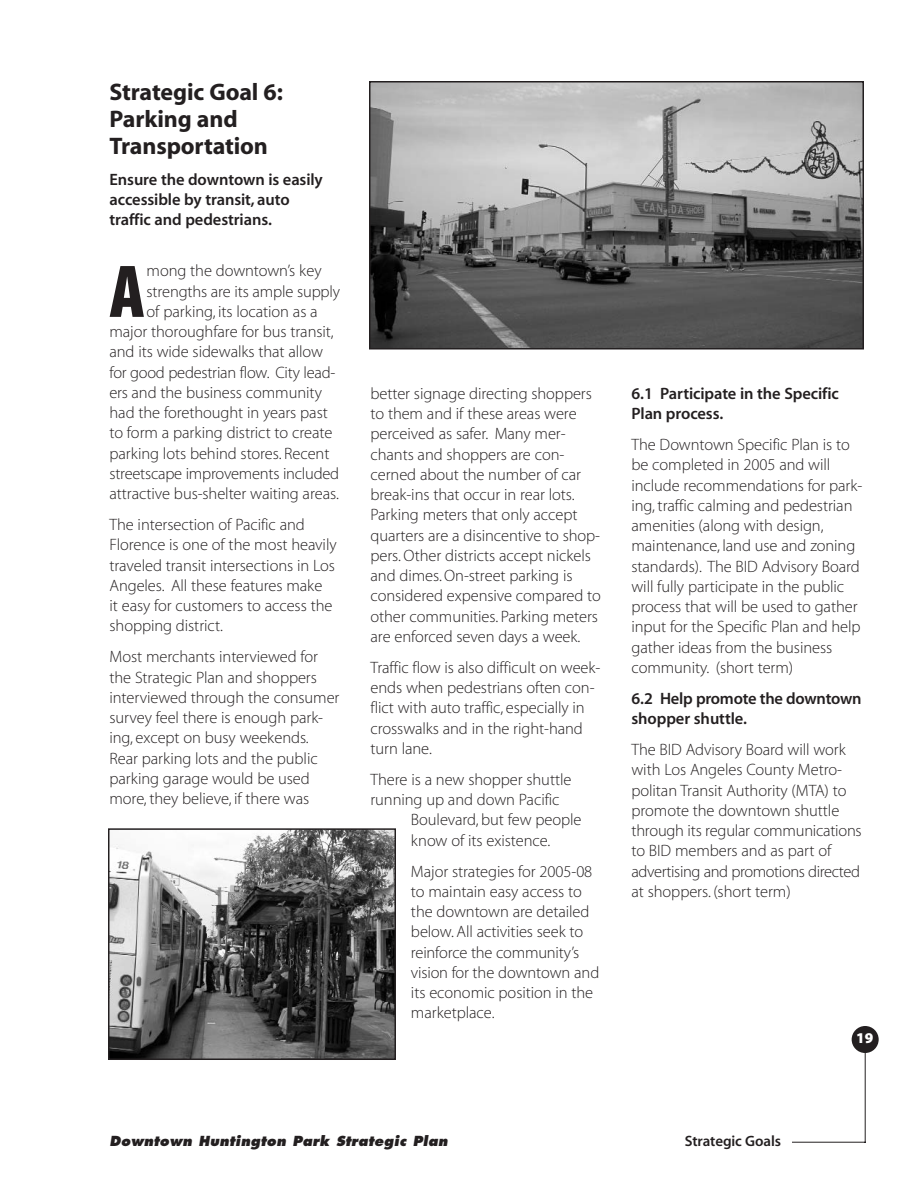
<style>
.page{position:relative;width:918px;height:1188px;background:#fff}
.page>*{position:absolute;margin:0;border:0;box-sizing:border-box;transform-origin:0 0}
.t1{font:75.45px "Myriad MM 830 300";color:#231f20}
.t2{font:24px/27px "Myriad MM 700 600";letter-spacing:-.005em;color:#231f20}
.t3{font:16.5px/20.2px "Myriad MM 215 600";letter-spacing:-.005em;color:#231f20}
.t4{font:16.5px/20.2px "Myriad MM 565 600";letter-spacing:-.005em;color:#231f20}
.t5{font:15px "Myriad MM 565 600";letter-spacing:-.005em;color:#231f20}
.t6{font:15px "Myriad MM 830 600";color:#fff}
.t7{font:italic 800 13.5px "Futura";letter-spacing:.015em;color:#231f20}
</style>
<div class="page">
<hr style="left:792px;top:1142px;width:74px;height:1px;background:#231f20">
<hr style="left:865px;top:1053px;width:1px;height:90px;background:#231f20">
<div style="left:852px;top:1026px;width:27px;height:27px;background:#231f20;border-radius:50%"></div>
<img style="left:372px;top:84px;width:489px;height:263px">
<div style="left:369px;top:81px;width:495px;height:269px;border:2px solid #231f20"></div>
<img style="left:111px;top:831px;width:282px;height:226px">
<div style="left:108px;top:828px;width:288px;height:232px;border:2px solid #231f20"></div>
<h2 class="t2" style="left:110px;top:80px;width:175px">Strategic Goal 6:<br>Parking and<br>Transportation</h2>
<p class="t4" style="left:110px;top:171px;width:215px">Ensure the downtown is easily accessible by transit, auto traffic and pedestrians.</p>
<h1 class="t1" style="left:110px;top:263px;width:37px">A</h1>
<p class="t3" style="left:147px;top:262px;width:177px">mong the downtown’s key</p>
<p class="t3" style="left:147px;top:283px;width:195px">strengths are its ample supply</p>
<p class="t3" style="left:147px;top:303px;width:173px">of parking, its location as a</p>
<p class="t3" style="left:110px;top:323px;width:226px">major thoroughfare for bus transit,</p>
<p class="t3" style="left:110px;top:343px;width:215px">and its wide sidewalks that allow</p>
<p class="t3" style="left:110px;top:364px;width:227px">for good pedestrian flow. City lead-</p>
<p class="t3" style="left:110px;top:384px;width:214px">ers and the business community</p>
<p class="t3" style="left:110px;top:404px;width:220px">had the forethought in years past</p>
<p class="t3" style="left:110px;top:424px;width:224px">to form a parking district to create</p>
<p class="t3" style="left:110px;top:445px;width:221px">parking lots behind stores. Recent</p>
<p class="t3" style="left:110px;top:465px;width:231px">streetscape improvements included</p>
<p class="t3" style="left:110px;top:485px;width:231px">attractive bus-shelter waiting areas.</p>
<p class="t3" style="left:110px;top:516px;width:229px">The intersection of Pacific and<br>Florence is one of the most heavily traveled transit intersections in Los<br>Angeles. All these features make<br>it easy for customers to access the shopping district.</p>
<p class="t3" style="left:110px;top:648px;width:231px">Most merchants interviewed for the Strategic Plan and shoppers interviewed through the consumer survey feel there is enough park&shy;ing, except on busy weekends.<br>Rear parking lots and the public parking garage would be used more, they believe, if there was</p>
<p class="t3" style="left:371px;top:385px;width:232px">better signage directing shoppers to them and if these areas were perceived as safer. Many mer&shy;chants and shoppers are con&shy;cerned about the number of car break-ins that occur in rear lots.<br>Parking meters that only accept quarters are a disincentive to shop&shy;pers. Other districts accept nickels and dimes. On-street parking is considered expensive compared to other communities. Parking meters are enforced seven days a week.</p>
<p class="t3" style="left:371px;top:659px;width:231px">Traffic flow is also difficult on week&shy;ends when pedestrians often con&shy;flict with auto traffic, especially in crosswalks and in the right-hand turn lane.</p>
<p class="t3" style="left:371px;top:771px;width:202px">There is a new shopper shuttle</p>
<p class="t3" style="left:371px;top:791px;width:191px">running up and down Pacific</p>
<p class="t3" style="left:411px;top:811px;width:172px">Boulevard, but few people</p>
<p class="t3" style="left:411px;top:832px;width:141px">know of its existence.</p>
<p class="t3" style="left:411px;top:863px;width:190px">Major strategies for 2005-08 to maintain easy access to the downtown are detailed below. All activities seek to reinforce the community’s vision for the downtown and its economic position in the marketplace.</p>
<p class="t4" style="left:631px;top:385px;width:209px">6.1 Participate in the Specific<br>Plan process.</p>
<p class="t3" style="left:631px;top:436px;width:232px">The Downtown Specific Plan is to be completed in 2005 and will include recommendations for park&shy;ing, traffic calming and pedestrian amenities (along with design, maintenance, land use and zoning standards). The BID Advisory Board will fully participate in the public process that will be used to gather input for the Specific Plan and help gather ideas from the business community. (short term)</p>
<p class="t4" style="left:631px;top:690px;width:232px">6.2 Help promote the downtown shopper shuttle.</p>
<p class="t3" style="left:631px;top:741px;width:232px">The BID Advisory Board will work with Los Angeles County Metro&shy;politan Transit Authority (MTA) to promote the downtown shuttle through its regular communications to BID members and as part of advertising and promotions directed at shoppers. (short term)</p>
<p class="t6" style="left:856px;top:1033px;width:19px">19</p>
<p class="t7" style="left:110px;top:1135px;width:340px">Downtown Huntington Park Strategic Plan</p>
<p class="t5" style="left:685px;top:1135px;width:98px">Strategic Goals</p>
</div>
